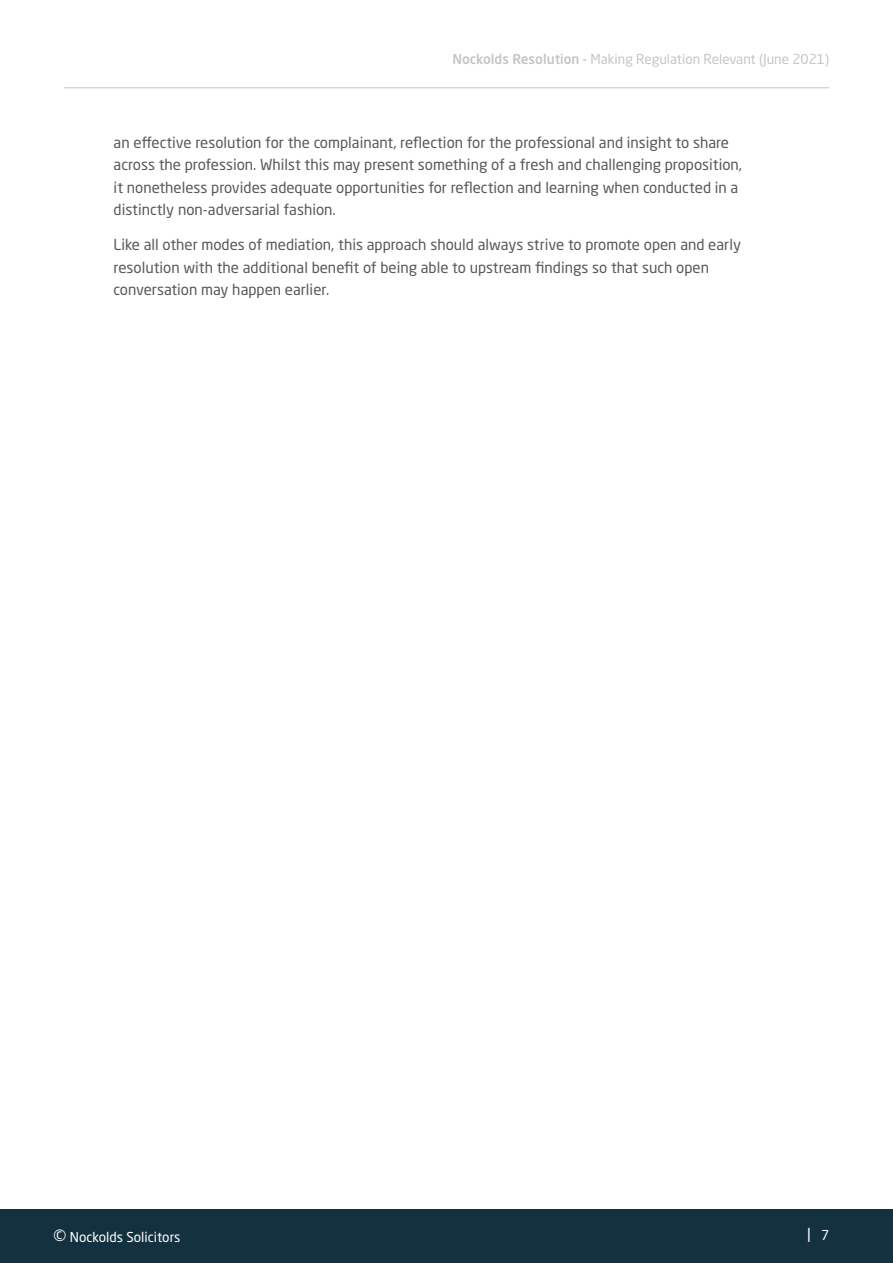
<style>
.page{position:relative;width:893px;height:1263px;background:#fff}
.page>*{position:absolute;margin:0;border:0;box-sizing:border-box;transform-origin:0 0}
.t1{font:15px/22.5px "Neo Sans Std";color:#5a5956}
.t2{font:15px "Neo Sans Std";color:#fff}
.t3{font:13.5px "Neo Sans Std";color:#c6c6c6}
.t4{font:13.5px "Neo Sans Std";color:#fff}
.s1{font-weight:500}
.s2{font-size:18px}
</style>
<div class="page">
<div style="left:0;top:1209px;width:893px;height:54px;background:#13313f"></div>
<hr style="left:64px;top:87px;width:765px;height:1px;background:#c6c6c6">
<p class="t3" style="left:453px;top:51px;width:378px"><span class="s1">Nockolds Resolution -</span> Making Regulation Relevant (June 2021)</p>
<p class="t1" style="left:114px;top:131px;width:630px">an effective resolution for the complainant, reflection for the professional and insight to share across the profession. Whilst this may present something of a fresh and challenging proposition, it nonetheless provides adequate opportunities for reflection and learning when conducted in a distinctly non-adversarial fashion.</p>
<p class="t1" style="left:114px;top:233px;width:629px">Like all other modes of mediation, this approach should always strive to promote open and early resolution with the additional benefit of being able to upstream findings so that such open conversation may happen earlier.</p>
<p class="t4" style="left:53px;top:1229px;width:129px"><span class="s2">©</span> Nockolds Solicitors</p>
<p class="t2" style="left:807px;top:1224px;width:23px">| <sub>7</sub></p>
</div>
